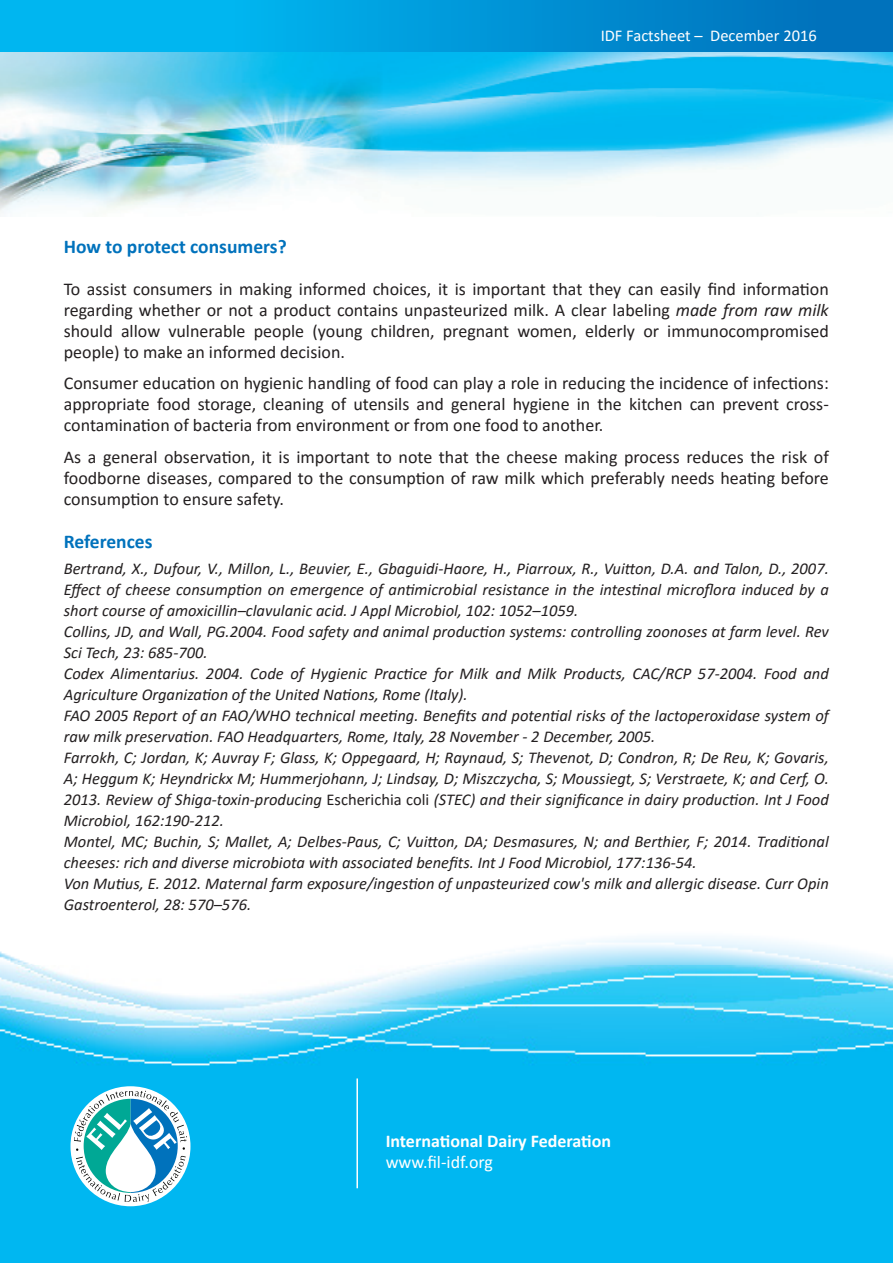
<style>
.page{position:relative;width:893px;height:1263px;background:#fff}
.page>*{position:absolute;margin:0;border:0;box-sizing:border-box;transform-origin:0 0}
._1_titolo{font:700 19.5px "Calibri";color:#0072bc}
.testo_finale{font:18px/21px "Calibri";color:#231f20;text-align:justify}
.t1{font:700 18px "Calibri";color:#fff}
.t2{font:18px "Calibri";color:#fff}
.testo_finale-2{font:italic 16.5px/21px "Calibri";color:#231f20}
.t3{font:16.5px "Calibri";color:#fff}
.s1{font-style:italic}
.s2{font-style:normal}
</style>
<div class="page">
<img style="left:0;top:51px;width:893px;height:162px">
<div style="left:0;top:0;width:893px;height:51px;background:linear-gradient(to right,#00c4fa,#006fba)"></div>
<img style="left:0;top:937px;width:893px;height:326px">
<div style="left:70px;top:1086px;width:120px;height:120px;background:#fff;border-radius:50%"></div>
<svg style="left:74px;top:1091px;width:113px;height:111px"></svg>
<hr style="left:356px;top:1078px;width:2px;height:110px;background:#fff">
<p class="t3" style="left:601px;top:24px;width:218px">IDF Factsheet – December 2016</p>
<p class="_1_titolo" style="left:64px;top:232px;width:224px">How to protect consumers?</p>
<p class="testo_finale" style="left:64px;top:278px;width:766px">To assist consumers in making informed choices, it is important that they can easily find information regarding whether or not a product contains unpasteurized milk. A clear labeling <span class="s1">made from raw milk </span>should allow vulnerable people (young children, pregnant women, elderly or immunocompromised people) to make an informed decision.</p>
<p class="testo_finale" style="left:64px;top:372px;width:767px">Consumer education on hygienic handling of food can play a role in reducing the incidence of infections: appropriate food storage, cleaning of utensils and general hygiene in the kitchen can prevent cross&shy;contamination of bacteria from environment or from one food to another.</p>
<p class="testo_finale" style="left:64px;top:446px;width:767px">As a general observation, it is important to note that the cheese making process reduces the risk of foodborne diseases, compared to the consumption of raw milk which preferably needs heating before consumption to ensure safety.</p>
<p class="_1_titolo" style="left:64px;top:528px;width:90px">References</p>
<p class="testo_finale-2" style="left:64px;top:557px;width:766px;text-align:justify">Bertrand, X., Dufour, V., Millon, L., Beuvier, E., Gbaguidi-Haore, H., Piarroux, R., Vuitton, D.A. and Talon, D., 2007.<br>Effect of cheese consumption on emergence of antimicrobial resistance in the intestinal microflora induced by a short course of amoxicillin–clavulanic acid. J Appl Microbiol, 102: 1052–1059.</p>
<p class="testo_finale-2" style="left:64px;top:620px;width:767px">Collins, JD, and Wall, PG.2004. Food safety and animal production systems: controlling zoonoses at farm level. Rev<br>Sci Tech, 23: 685-700.</p>
<p class="testo_finale-2" style="left:64px;top:662px;width:766px">Codex Alimentarius. 2004. Code of Hygienic Practice for Milk and Milk Products, CAC/RCP 57-2004. Food and<br>Agriculture Organization of the United Nations, Rome (Italy).</p>
<p class="testo_finale-2" style="left:64px;top:704px;width:766px">FAO 2005 Report of an FAO/WHO technical meeting. Benefits and potential risks of the lactoperoxidase system of raw milk preservation. FAO Headquarters, Rome, Italy, 28 November - 2 December, 2005.</p>
<p class="testo_finale-2" style="left:64px;top:746px;width:767px;text-align:justify">Farrokh, C; Jordan, K; Auvray F; Glass, K; Oppegaard, H; Raynaud, S; Thevenot, D; Condron, R; De Reu, K; Govaris, A; Heggum K; Heyndrickx M; Hummerjohann, J; Lindsay, D; Miszczycha, S; Moussiegt, S; Verstraete, K; and Cerf, O.<br>2013. Review of Shiga-toxin-producing <span class="s2">Escherichia coli</span> (STEC) and their significance in dairy production. Int J Food Microbiol, 162:190-212.</p>
<p class="testo_finale-2" style="left:64px;top:830px;width:766px">Montel, MC; Buchin, S; Mallet, A; Delbes-Paus, C; Vuitton, DA; Desmasures, N; and Berthier, F; 2014. Traditional cheeses: rich and diverse microbiota with associated benefits. Int J Food Microbiol, 177:136-54.</p>
<p class="testo_finale-2" style="left:64px;top:872px;width:766px">Von Mutius, E. 2012. Maternal farm exposure/ingestion of unpasteurized cow's milk and allergic disease. Curr Opin<br>Gastroenterol, 28: 570–576.</p>
<p class="t1" style="left:386px;top:1128px;width:227px">International Dairy Federation</p>
<p class="t2" style="left:386px;top:1150px;width:109px">www.fil-idf.org</p>
</div>
